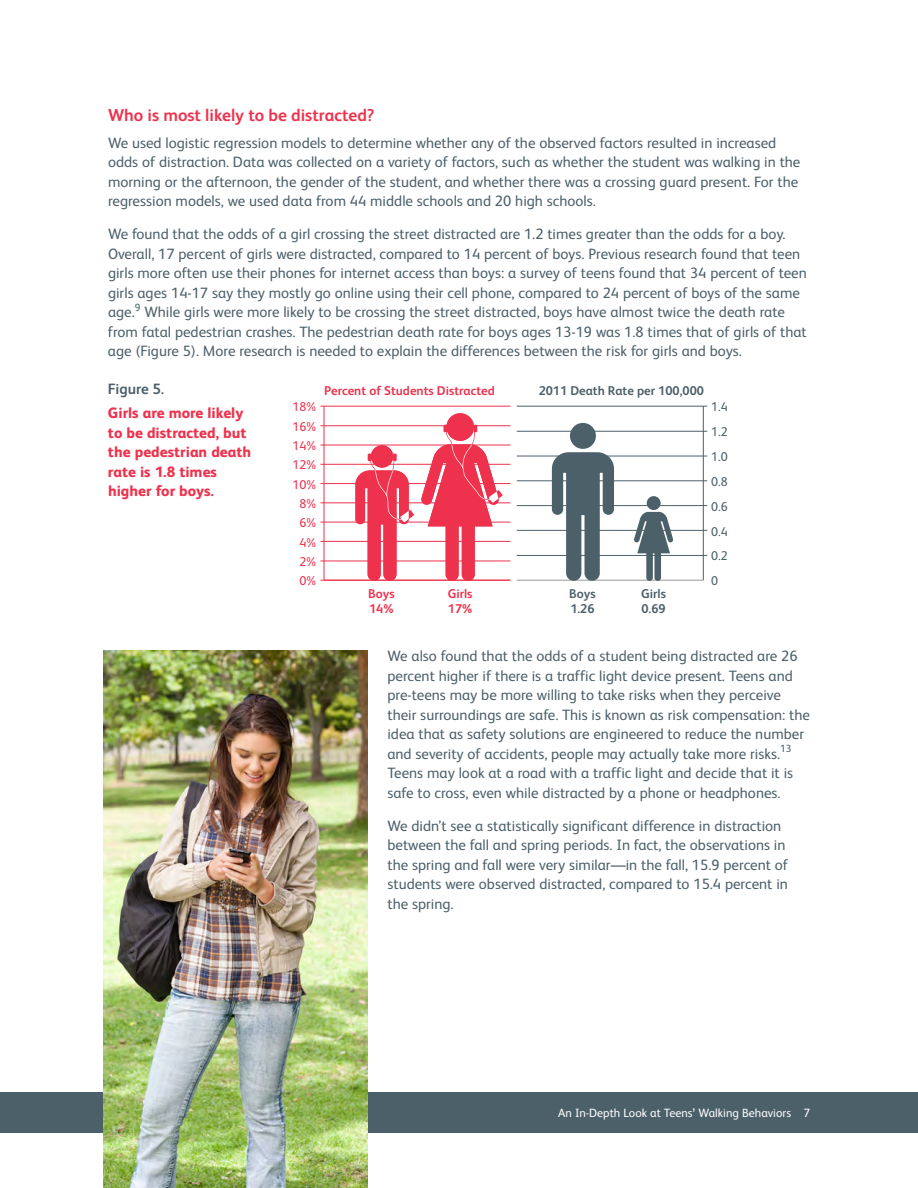
<style>
.page{position:relative;width:918px;height:1188px;background:#fff}
.page>*{position:absolute;margin:0;border:0;box-sizing:border-box;transform-origin:0 0}
.SUBHEAD{font:700 17.25px "FS Albert Pro";color:#ee324d}
.body{font:15px/19.5px "FS Albert Pro";color:#4c606a}
.figure_titles{font:800 15px/19.5px "FS Albert Pro";color:#ee324d}
.SUBHEAD_2{font:700 15px "FS Albert Pro";color:#4c606a}
.t1{font:700 12.75px/15.3px "FS Albert Pro";color:#ee324d}
.t2{font:700 12.75px/15.3px "FS Albert Pro";color:#4c606a}
.t3{font:12.75px "FS Albert Pro";color:#ee324d}
.t4{font:12.75px "FS Albert Pro";color:#4c606a}
.t5{font:12px "FS Albert Pro";color:#fff}
.s1{font-family:"Helvetica Neue";font-weight:500;font-stretch:condensed}
</style>
<div class="page">
<div style="left:0;top:1092px;width:918px;height:41px;background:#4c606a"></div>
<hr style="left:320px;top:580px;width:193px;height:1px;background:#ee324d">
<hr style="left:320px;top:561px;width:193px;height:1px;background:#ee324d">
<hr style="left:320px;top:541px;width:193px;height:1px;background:#ee324d">
<hr style="left:320px;top:522px;width:193px;height:1px;background:#ee324d">
<hr style="left:320px;top:503px;width:193px;height:1px;background:#ee324d">
<hr style="left:320px;top:483px;width:193px;height:1px;background:#ee324d">
<hr style="left:320px;top:464px;width:193px;height:1px;background:#ee324d">
<hr style="left:320px;top:445px;width:193px;height:1px;background:#ee324d">
<hr style="left:320px;top:425px;width:193px;height:1px;background:#ee324d">
<hr style="left:320px;top:406px;width:193px;height:1px;background:#ee324d">
<hr style="left:514px;top:555px;width:193px;height:1px;background:#4c606a">
<hr style="left:514px;top:530px;width:193px;height:1px;background:#4c606a">
<hr style="left:514px;top:505px;width:193px;height:1px;background:#4c606a">
<hr style="left:514px;top:481px;width:193px;height:1px;background:#4c606a">
<hr style="left:514px;top:456px;width:193px;height:1px;background:#4c606a">
<hr style="left:514px;top:431px;width:193px;height:1px;background:#4c606a">
<hr style="left:514px;top:406px;width:193px;height:1px;background:#4c606a">
<hr style="left:703px;top:406px;width:1px;height:174px;background:#4c606a">
<hr style="left:324px;top:406px;width:1px;height:174px;background:#ee324d">
<hr style="left:513px;top:580px;width:190px;height:1px;background:#989898">
<div style="left:510px;top:395px;width:7px;height:204px;background:#fff"></div>
<div style="left:570px;top:423px;width:26px;height:26px;background:#4c606a;border-radius:50%"></div>
<svg style="left:552px;top:452px;width:62px;height:129px"></svg>
<div style="left:647px;top:496px;width:14px;height:14px;background:#4c606a;border-radius:50%"></div>
<svg style="left:634px;top:512px;width:39px;height:69px"></svg>
<svg style="left:355px;top:413px;width:148px;height:168px"></svg>
<img style="left:104px;top:650px;width:263px;height:538px">
<p class="SUBHEAD" style="left:108px;top:103px;width:268px">Who is most likely to be distracted?</p>
<p class="body" style="left:108px;top:132px;width:694px">We used logistic regression models to determine whether any of the observed factors resulted in increased odds of distraction. Data was collected on a variety of factors, such as whether the student was walking in the morning or the afternoon, the gender of the student, and whether there was a crossing guard present. For the regression models, we used data from 44 middle schools and 20 high schools.</p>
<p class="body" style="left:108px;top:223px;width:700px">We found that the odds of a girl crossing the street distracted are 1.2 times greater than the odds for a boy.<br>Overall, 17 percent of girls were distracted, compared to 14 percent of boys. Previous research found that teen girls more often use their phones for internet access than boys: a survey of teens found that 34 percent of teen girls ages 14-17 say they mostly go online using their cell phone, compared to 24 percent of boys of the same age.<sup>9</sup> While girls were more likely to be crossing the street distracted, boys have almost twice the death rate from fatal pedestrian crashes. The pedestrian death rate for boys ages 13-19 was 1.8 times that of girls of that age (Figure 5). More research is needed to explain the differences between the risk for girls and boys.</p>
<p class="SUBHEAD_2" style="left:108px;top:379px;width:58px">Figure 5.</p>
<p class="figure_titles" style="left:108px;top:402px;width:145px">Girls are more likely to be distracted, but the pedestrian death rate is 1.8 times higher for boys.</p>
<p class="t1" style="left:324px;top:382px;width:172px">Percent of Students Distracted</p>
<p class="t2" style="left:539px;top:382px;width:167px">2011 Death Rate per 100,000</p>
<p class="t3" style="left:293px;top:398px;width:25px">18%</p>
<p class="t4" style="left:711px;top:398px;width:18px">1.4</p>
<p class="t3" style="left:293px;top:417px;width:25px">16%</p>
<p class="t4" style="left:711px;top:423px;width:18px">1.2</p>
<p class="t3" style="left:293px;top:437px;width:25px">14%</p>
<p class="t4" style="left:711px;top:448px;width:18px">1.0</p>
<p class="t3" style="left:293px;top:456px;width:25px">12%</p>
<p class="t4" style="left:711px;top:472px;width:18px">0.8</p>
<p class="t3" style="left:293px;top:475px;width:25px">10%</p>
<p class="t3" style="left:300px;top:495px;width:18px">8%</p>
<p class="t4" style="left:711px;top:497px;width:18px">0.6</p>
<p class="t3" style="left:300px;top:514px;width:18px">6%</p>
<p class="t3" style="left:300px;top:533px;width:18px">4%</p>
<p class="t3" style="left:300px;top:553px;width:18px">2%</p>
<p class="t3" style="left:300px;top:572px;width:18px">0%</p>
<p class="t4" style="left:711px;top:522px;width:18px">0.4</p>
<p class="t4" style="left:711px;top:547px;width:18px">0.2</p>
<p class="t1" style="left:368px;top:585px;width:28px">Boys<br>14%</p>
<p class="t1" style="left:448px;top:585px;width:26px">Girls<br>17%</p>
<p class="t2" style="left:569px;top:585px;width:28px">Boys<br>1.26</p>
<p class="t2" style="left:641px;top:585px;width:26px">Girls<br>0.69</p>
<p class="t4" style="left:711px;top:572px;width:9px">0</p>
<p class="body" style="left:387px;top:645px;width:424px">We also found that the odds of a student being distracted are 26 percent higher if there is a traffic light device present. Teens and pre-teens may be more willing to take risks when they perceive their surroundings are safe. This is known as risk compensation: the idea that as safety solutions are engineered to reduce the number and severity of accidents, people may actually take more risks.<sup>13<br></sup>Teens may look at a road with a traffic light and decide that it is safe to cross, even while distracted by a phone or headphones.</p>
<p class="body" style="left:387px;top:815px;width:402px">We didn’t see a statistically significant difference in distraction between the fall and spring periods. In fact, the observations in the spring and fall were very similar—in the fall, 15.9 percent of students were observed distracted, compared to 15.4 percent in the spring.</p>
<p class="t5" style="left:558px;top:1105px;width:253px">An In-Depth Look at Teens<span class="s1">’</span> Walking Behaviors 7</p>
</div>
